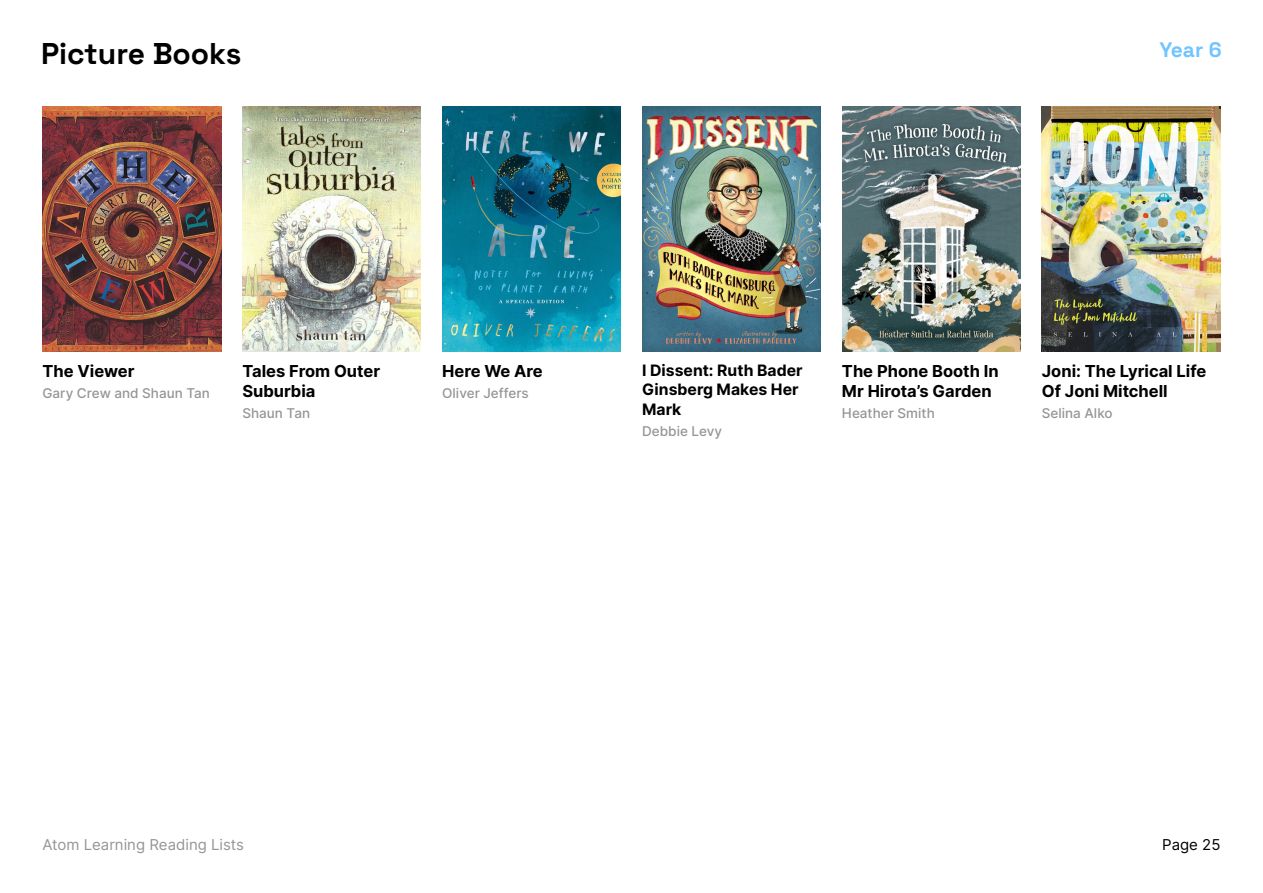
<style>
.page{position:relative;width:1263px;height:893px;background:#fff}
.page>*{position:absolute;margin:0;border:0;box-sizing:border-box;transform-origin:0 0}
.t1{font:700 30px "Space Grotesk";color:#000}
.t2{font:700 21px "Space Grotesk";color:#70c4ff}
.t3{font:700 16.5px/19.5px "Inter";color:#000}
.t4{font:700 15.75px/19.2px "Inter";color:#000}
.t5{font:15px "Inter";color:#959595}
.t6{font:15px "Inter";color:#000}
.t7{font:500 13.5px "Inter";color:#959595}
</style>
<div class="page">
<img style="left:43px;top:106px;width:178px;height:245px">
<img style="left:242px;top:106px;width:179px;height:245px">
<img style="left:442px;top:106px;width:179px;height:245px">
<img style="left:642px;top:106px;width:179px;height:245px">
<img style="left:842px;top:106px;width:178px;height:245px">
<img style="left:1042px;top:106px;width:178px;height:245px">
<p class="t1" style="left:41px;top:30px;width:202px">Picture Books</p>
<p class="t2" style="left:1159px;top:33px;width:64px">Year 6</p>
<p class="t3" style="left:43px;top:361px;width:94px">The Viewer</p>
<p class="t7" style="left:43px;top:383px;width:169px">Gary Crew and Shaun Tan</p>
<p class="t3" style="left:242px;top:361px;width:139px">Tales From Outer<br>Suburbia</p>
<p class="t7" style="left:242px;top:403px;width:69px">Shaun Tan</p>
<p class="t3" style="left:442px;top:361px;width:102px">Here We Are</p>
<p class="t7" style="left:442px;top:383px;width:88px">Oliver Jeffers</p>
<p class="t4" style="left:642px;top:361px;width:162px">I Dissent: Ruth Bader<br>Ginsberg Makes Her<br>Mark</p>
<p class="t7" style="left:642px;top:421px;width:82px">Debbie Levy</p>
<p class="t3" style="left:842px;top:361px;width:158px">The Phone Booth In<br>Mr Hirota’s Garden</p>
<p class="t7" style="left:842px;top:403px;width:94px">Heather Smith</p>
<p class="t3" style="left:1042px;top:361px;width:166px">Joni: The Lyrical Life<br>Of Joni Mitchell</p>
<p class="t7" style="left:1042px;top:403px;width:72px">Selina Alko</p>
<p class="t5" style="left:43px;top:834px;width:203px">Atom Learning Reading Lists</p>
<p class="t6" style="left:1162px;top:834px;width:60px">Page 25</p>
</div>
